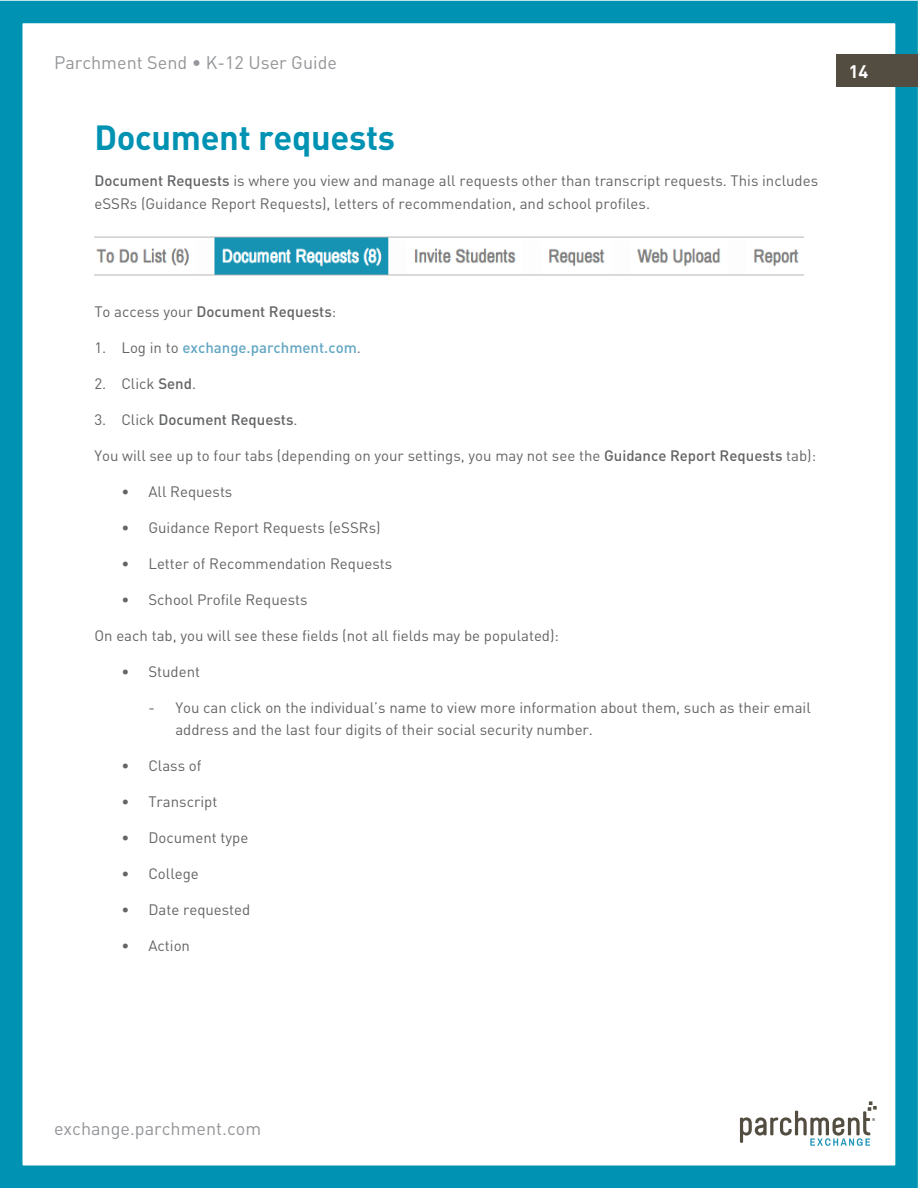
<style>
.page{position:relative;width:918px;height:1188px;background:#fff}
.page>*{position:absolute;margin:0;border:0;box-sizing:border-box;transform-origin:0 0}
.t1{font:700 34.5px "DIN";letter-spacing:-.01em;color:#0092b3}
.t2{font:18px "DIN";color:#939598}
.t3{font:700 18px "DIN";color:#fff}
.t4{font:15px/22.5px "DIN";color:#636466}
.t5{font:500 15px "DIN";color:#636466}
.t6{font:500 15px "DIN";color:#62a6c2}
.s1{font-weight:500}
.s2{font-weight:400}
.s3{font-weight:400;color:#636466}
</style>
<div class="page">
<div style="left:0;top:1px;width:918px;height:1187px;border:22px solid #0092b3"></div>
<div style="left:836px;top:54px;width:82px;height:32px;background:#524d40"></div>
<svg style="left:740px;top:1102px;width:137px;height:44px"></svg>
<img style="left:94px;top:236px;width:709px;height:40px">
<p class="t2" style="left:54px;top:51px;width:285px">Parchment Send • K-12 User Guide</p>
<h1 class="t1" style="left:94px;top:115px;width:302px">Document requests</h1>
<p class="t4" style="left:94px;top:169px;width:725px"><span class="s1">Document Requests</span> is where you view and manage all requests other than transcript requests. This includes eSSRs (Guidance Report Requests), letters of recommendation, and school profiles.</p>
<p class="t3" style="left:849px;top:60px;width:21px">14</p>
<p class="t5" style="left:94px;top:302px;width:243px"><span class="s2">To access your</span> Document Requests<span class="s2">:</span></p>
<p class="t6" style="left:94px;top:338px;width:268px"><span class="s3">1. Log in to</span> exchange.parchment.com<span class="s3">.</span></p>
<p class="t4" style="left:94px;top:372px;width:103px">2. Click <span class="s1">Send</span>.</p>
<p class="t5" style="left:94px;top:410px;width:205px"><span class="s2">3. Click</span> Document Requests<span class="s2">.</span></p>
<p class="t4" style="left:94px;top:444px;width:723px">You will see up to four tabs (depending on your settings, you may not see the <span class="s1">Guidance Report Requests</span> tab):</p>
<p class="t4" style="left:121px;top:480px;width:113px">• All Requests</p>
<p class="t4" style="left:121px;top:516px;width:261px">• Guidance Report Requests (eSSRs)</p>
<p class="t4" style="left:121px;top:552px;width:272px">• Letter of Recommendation Requests</p>
<p class="t4" style="left:121px;top:588px;width:188px">• School Profile Requests</p>
<p class="t4" style="left:94px;top:624px;width:466px">On each tab, you will see these fields (not all fields may be populated):</p>
<p class="t4" style="left:121px;top:660px;width:80px">• Student</p>
<p class="t4" style="left:175px;top:696px;width:637px;text-indent:-27px">- You can click on the individual’s name to view more information about them, such as their email address and the last four digits of their social security number.</p>
<p class="t4" style="left:121px;top:754px;width:82px">• Class of</p>
<p class="t4" style="left:121px;top:790px;width:97px">• Transcript</p>
<p class="t4" style="left:121px;top:826px;width:128px">• Document type</p>
<p class="t4" style="left:121px;top:862px;width:79px">• College</p>
<p class="t4" style="left:121px;top:898px;width:131px">• Date requested</p>
<p class="t4" style="left:121px;top:934px;width:70px">• Action</p>
<p class="t2" style="left:54px;top:1118px;width:209px">exchange.parchment.com</p>
</div>
